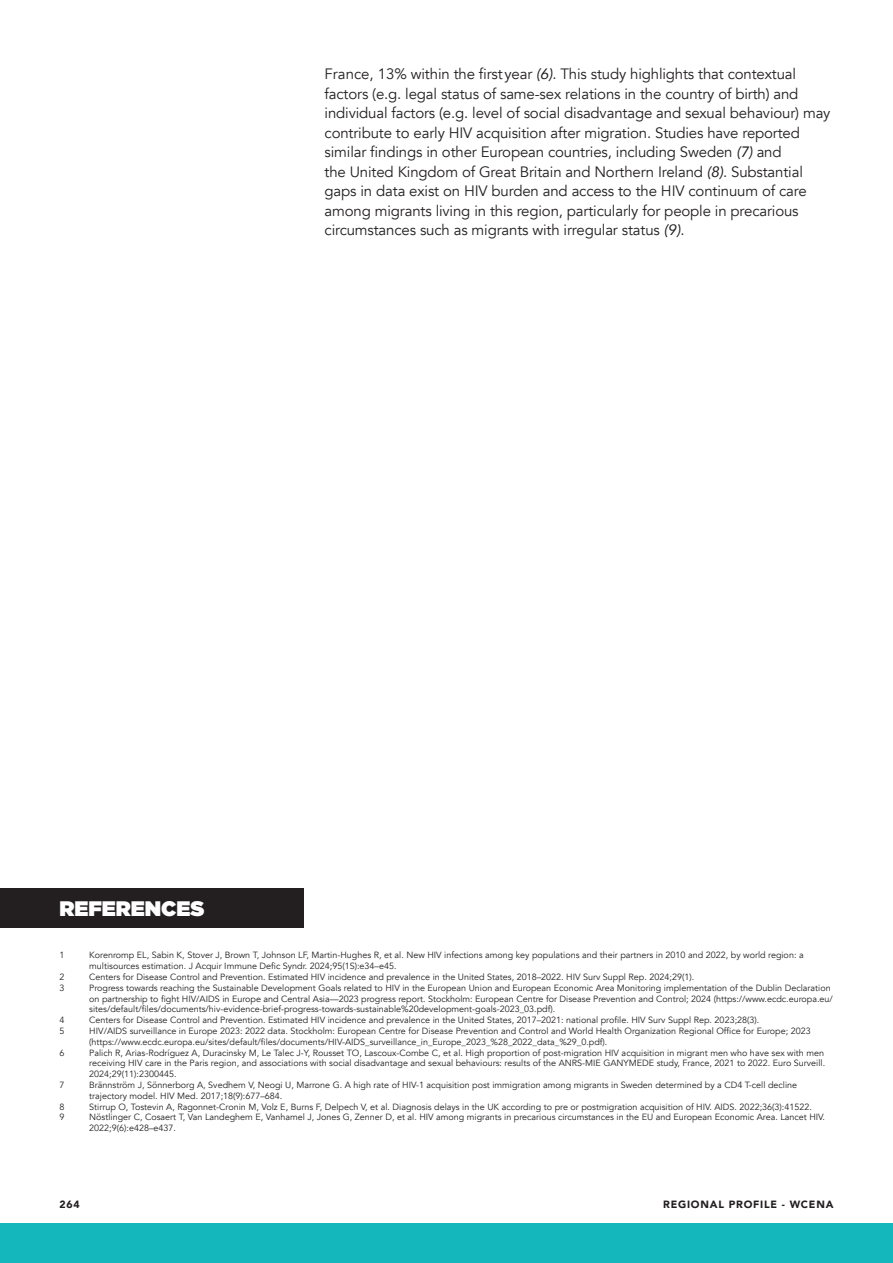
<style>
.page{position:relative;width:893px;height:1263px;background:#fff}
.page>*{position:absolute;margin:0;border:0;box-sizing:border-box;transform-origin:0 0}
.t1{font:900 21px "Gotham";color:#fff}
.t2{font:15px/19.5px "Avenir";letter-spacing:-.01em;color:#231f20}
.t3{font:900 10.5px "Avenir";letter-spacing:.075em;color:#231f20}
.t4{font:9px/10.8px "Avenir";color:#231f20}
.s1{font-style:italic}
</style>
<div class="page">
<div style="left:0;top:1224px;width:893px;height:39px;background:#14b7bc"></div>
<div style="left:0;top:888px;width:303px;height:39px;background:#231f20"></div>
<p class="t2" style="left:325px;top:64px;width:507px">France, 13% within the firstyear <span class="s1">(6)</span>. This study highlights that contextual factors (e.g. legal status of same-sex relations in the country of birth) and individual factors (e.g. level of social disadvantage and sexual behaviour) may contribute to early HIV acquisition after migration. Studies have reported similar findings in other European countries, including Sweden <span class="s1">(7)</span> and<br>the United Kingdom of Great Britain and Northern Ireland <span class="s1">(8)</span>. Substantial gaps in data exist on HIV burden and access to the HIV continuum of care among migrants living in this region, particularly for people in precarious circumstances such as migrants with irregular status <span class="s1">(9)</span>.</p>
<h1 class="t1" style="left:60px;top:894px;width:146px">REFERENCES</h1>
<p class="t4" style="left:60px;top:950px;width:7px">1</p>
<p class="t4" style="left:89px;top:950px;width:716px">Korenromp EL, Sabin K, Stover J, Brown T, Johnson LF, Martin-Hughes R, et al. New HIV infections among key populations and their partners in 2010 and 2022, by world region: a multisources estimation. J Acquir Immune Defic Syndr. 2024;95(1S):e34–e45.</p>
<p class="t4" style="left:60px;top:971px;width:7px">2</p>
<p class="t4" style="left:89px;top:971px;width:606px">Centers for Disease Control and Prevention. Estimated HIV incidence and prevalence in the United States, 2018–2022. HIV Surv Suppl Rep. 2024;29(1).</p>
<p class="t4" style="left:60px;top:982px;width:7px">3</p>
<p class="t4" style="left:89px;top:982px;width:745px">Progress towards reaching the Sustainable Development Goals related to HIV in the European Union and European Economic Area Monitoring implementation of the Dublin Declaration on partnership to fight HIV/AIDS in Europe and Central Asia—2023 progress report. Stockholm: European Centre for Disease Prevention and Control; 2024 (https://www.ecdc.europa.eu/ sites/default/files/documents/hiv-evidence-brief-progress-towards-sustainable%20development-goals-2023_03.pdf).</p>
<p class="t4" style="left:60px;top:1015px;width:7px">4</p>
<p class="t4" style="left:89px;top:1015px;width:672px">Centers for Disease Control and Prevention. Estimated HIV incidence and prevalence in the United States, 2017–2021: national profile. HIV Surv Suppl Rep. 2023;28(3).</p>
<p class="t4" style="left:60px;top:1025px;width:7px">5</p>
<p class="t4" style="left:89px;top:1025px;width:723px">HIV/AIDS surveillance in Europe 2023: 2022 data. Stockholm: European Centre for Disease Prevention and Control and World Health Organization Regional Office for Europe; 2023 (https://www.ecdc.europa.eu/sites/default/files/documents/HIV-AIDS_surveillance_in_Europe_2023_%28_2022_data_%29_0.pdf).</p>
<p class="t4" style="left:60px;top:1047px;width:7px">6</p>
<p class="t4" style="left:89px;top:1047px;width:737px">Palich R, Arias-Rodríguez A, Duracinsky M, Le Talec J-Y, Rousset TO, Lascoux-Combe C, et al. High proportion of post-migration HIV acquisition in migrant men who have sex with men receiving HIV care in the Paris region, and associations with social disadvantage and sexual behaviours: results of the ANRS-MIE GANYMEDE study, France, 2021 to 2022. Euro Surveill.<br>2024;29(11):2300445.</p>
<p class="t4" style="left:60px;top:1079px;width:7px">7</p>
<p class="t4" style="left:89px;top:1079px;width:709px">Brännström J, Sönnerborg A, Svedhem V, Neogi U, Marrone G. A high rate of HIV-1 acquisition post immigration among migrants in Sweden determined by a CD4 T-cell decline trajectory model. HIV Med. 2017;18(9):677–684.</p>
<p class="t4" style="left:60px;top:1101px;width:7px">8</p>
<p class="t4" style="left:89px;top:1101px;width:724px">Stirrup O, Tostevin A, Ragonnet-Cronin M, Volz E, Burns F, Delpech V, et al. Diagnosis delays in the UK according to pre or postmigration acquisition of HIV. AIDS. 2022;36(3):41522.</p>
<p class="t4" style="left:60px;top:1112px;width:7px">9</p>
<p class="t4" style="left:89px;top:1112px;width:737px">Nöstlinger C, Cosaert T, Van Landeghem E, Vanhamel J, Jones G, Zenner D, et al. HIV among migrants in precarious circumstances in the EU and European Economic Area. Lancet HIV.<br>2022;9(6):e428–e437.</p>
<p class="t3" style="left:60px;top:1195px;width:22px">264</p>
<p class="t3" style="left:663px;top:1195px;width:172px">REGIONAL PROFILE - WCENA</p>
</div>
